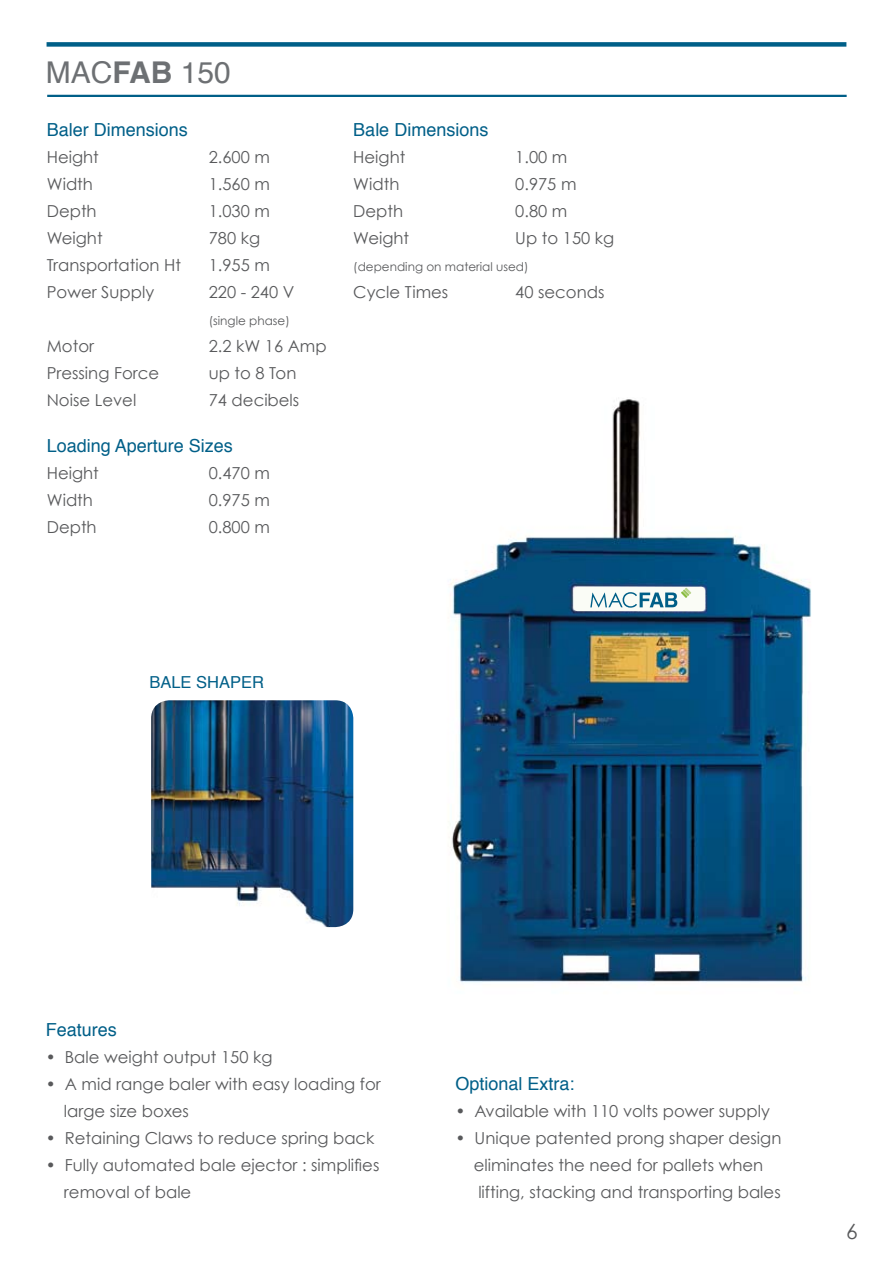
<style>
.page{position:relative;width:893px;height:1263px;background:#fff}
.page>*{position:absolute;margin:0;border:0;box-sizing:border-box;transform-origin:0 0}
.t1{font:30px "Helvetica";color:#6d7073}
.t2{font:21px "Century Gothic";color:#58595b}
.t3{font:18px "Helvetica";color:#005f88}
.t4{font:16.5px/27px "Century Gothic";color:#58595b}
.t5{font:16.5px "Helvetica";color:#005f88}
.t6{font:12px "Century Gothic";color:#58595b}
.s1{font-weight:700}
</style>
<div class="page">
<img style="left:450px;top:399px;width:361px;height:584px">
<div style="left:574px;top:587px;width:131px;height:24px;background:#fafcf6;border-radius:4px"></div>
<svg style="left:590px;top:588px;width:101px;height:20px"></svg>
<hr style="left:47px;top:95px;width:800px;height:2px;background:#005f88">
<div style="left:47px;top:42px;width:799px;height:5px;background:#005f88"></div>
<img style="left:151px;top:700px;width:202px;height:227px;border-radius:18px">
<h1 class="t1" style="left:46px;top:47px;width:187px">MAC<span class="s1">FAB</span> 150</h1>
<p class="t3" style="left:47px;top:114px;width:143px">Baler Dimensions</p>
<p class="t4" style="left:47px;top:143px;width:54px">Height</p>
<p class="t4" style="left:209px;top:143px;width:63px">2.600 m</p>
<p class="t4" style="left:47px;top:170px;width:48px">Width</p>
<p class="t4" style="left:209px;top:170px;width:63px">1.560 m</p>
<p class="t4" style="left:47px;top:197px;width:51px">Depth</p>
<p class="t4" style="left:209px;top:197px;width:63px">1.030 m</p>
<p class="t4" style="left:47px;top:224px;width:57px">Weight</p>
<p class="t4" style="left:209px;top:224px;width:53px">780 kg</p>
<p class="t4" style="left:47px;top:251px;width:136px">Transportation Ht</p>
<p class="t4" style="left:209px;top:251px;width:63px">1.955 m</p>
<p class="t4" style="left:47px;top:278px;width:109px">Power Supply</p>
<p class="t4" style="left:209px;top:278px;width:87px">220 - 240 V</p>
<p class="t6" style="left:209px;top:313px;width:82px">(single phase)</p>
<p class="t4" style="left:47px;top:332px;width:49px">Motor</p>
<p class="t4" style="left:209px;top:332px;width:119px">2.2 kW 16 Amp</p>
<p class="t4" style="left:47px;top:359px;width:114px">Pressing Force</p>
<p class="t4" style="left:209px;top:359px;width:89px">up to 8 Ton</p>
<p class="t4" style="left:47px;top:386px;width:91px">Noise Level</p>
<p class="t4" style="left:209px;top:386px;width:92px">74 decibels</p>
<p class="t3" style="left:47px;top:431px;width:188px">Loading Aperture Sizes</p>
<p class="t4" style="left:47px;top:460px;width:54px">Height</p>
<p class="t4" style="left:209px;top:460px;width:63px">0.470 m</p>
<p class="t4" style="left:47px;top:487px;width:48px">Width</p>
<p class="t4" style="left:209px;top:487px;width:63px">0.975 m</p>
<p class="t4" style="left:47px;top:514px;width:51px">Depth</p>
<p class="t4" style="left:209px;top:514px;width:63px">0.800 m</p>
<p class="t3" style="left:353px;top:114px;width:137px">Bale Dimensions</p>
<p class="t4" style="left:353px;top:143px;width:54px">Height</p>
<p class="t4" style="left:515px;top:143px;width:54px">1.00 m</p>
<p class="t4" style="left:353px;top:170px;width:48px">Width</p>
<p class="t4" style="left:515px;top:170px;width:63px">0.975 m</p>
<p class="t4" style="left:353px;top:197px;width:51px">Depth</p>
<p class="t4" style="left:515px;top:197px;width:54px">0.80 m</p>
<p class="t4" style="left:353px;top:224px;width:57px">Weight</p>
<p class="t4" style="left:515px;top:224px;width:100px">Up to 150 kg</p>
<p class="t6" style="left:353px;top:260px;width:177px">(depending on material used)</p>
<p class="t4" style="left:353px;top:278px;width:96px">Cycle Times</p>
<p class="t4" style="left:515px;top:278px;width:91px">40 seconds</p>
<p class="t5" style="left:149px;top:668px;width:116px">BALE SHAPER</p>
<p class="t3" style="left:46px;top:1014px;width:73px">Features</p>
<p class="t4" style="left:46px;top:1044px;width:228px">• Bale weight output 150 kg</p>
<p class="t4" style="left:64px;top:1071px;width:318px;text-indent:-18px">• A mid range baler with easy loading for large size boxes</p>
<p class="t4" style="left:46px;top:1125px;width:330px">• Retaining Claws to reduce spring back</p>
<p class="t4" style="left:64px;top:1151px;width:317px;text-indent:-18px">• Fully automated bale ejector : simplifies removal of bale</p>
<p class="t3" style="left:455px;top:1068px;width:121px">Optional Extra:</p>
<p class="t4" style="left:455px;top:1097px;width:316px">• Available with 110 volts power supply</p>
<p class="t4" style="left:474px;top:1124px;width:309px;text-indent:-18px">• Unique patented prong shaper design eliminates the need for pallets when lifting, stacking and transporting bales</p>
<p class="t2" style="left:846px;top:1218px;width:13px">6</p>
</div>
